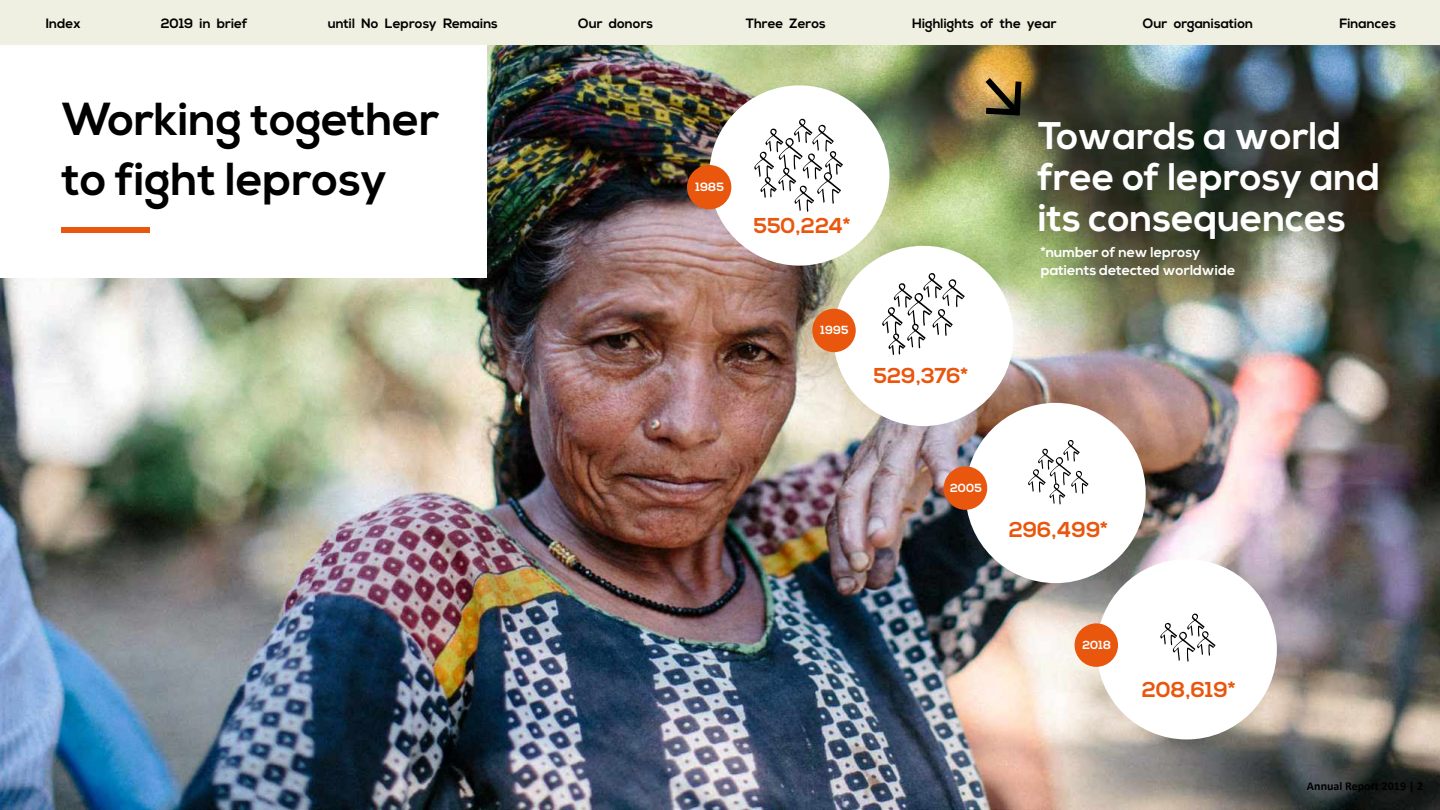
<style>
.page{position:relative;width:1440px;height:810px;background:#fff}
.page>*{position:absolute;margin:0;border:0;box-sizing:border-box;transform-origin:0 0}
.t1{font:700 46.2px/60.1px "Nexa";color:#000}
.t2{font:700 38.47px/40.9px "Nexa";color:#fff}
.t3{font:700 21.52px "Nexa";color:#e9560d}
.t4{font:700 14.25px/18.8px "Nexa";color:#fff}
.t5{font:700 13.5px "Nexa";color:#000}
.t6{font:700 12px "Calibri";color:#000}
.t7{font:700 12px "Nexa";color:#fff}
.t8{font:700 11.77px "Nexa";color:#fff}
</style>
<div class="page">
<img style="left:0;top:45px;width:1440px;height:765px">
<div style="left:0;top:45px;width:486px;height:233px;background:#fff"></div>
<svg style="left:986px;top:78px;width:36px;height:38px"></svg>
<div style="left:0;top:0;width:1440px;height:45px;background:#f0f0e2"></div>
<div style="left:833px;top:246px;width:181px;height:180px;background:#fff;border-radius:50%"></div>
<svg style="left:882px;top:273px;width:83px;height:82px"></svg>
<div style="left:812px;top:309px;width:44px;height:43px;background:#e9560d;border-radius:50%"></div>
<div style="left:965px;top:403px;width:181px;height:180px;background:#fff;border-radius:50%"></div>
<svg style="left:1028px;top:440px;width:61px;height:65px"></svg>
<div style="left:944px;top:466px;width:43px;height:44px;background:#e9560d;border-radius:50%"></div>
<div style="left:1097px;top:559px;width:180px;height:180px;background:#fff;border-radius:50%"></div>
<svg style="left:1160px;top:614px;width:56px;height:48px"></svg>
<div style="left:1075px;top:623px;width:43px;height:44px;background:#e9560d;border-radius:50%"></div>
<div style="left:62px;top:228px;width:88px;height:5px;background:#e9560d"></div>
<div style="left:709px;top:85px;width:180px;height:181px;background:#fff;border-radius:50%"></div>
<svg style="left:754px;top:119px;width:89px;height:69px"></svg>
<div style="left:687px;top:165px;width:44px;height:44px;background:#e9560d;border-radius:50%"></div>
<p class="t5" style="left:46px;top:17px;width:36px">Index</p>
<p class="t5" style="left:161px;top:17px;width:88px">2019 in brief</p>
<p class="t5" style="left:328px;top:17px;width:172px">until No Leprosy Remains</p>
<p class="t5" style="left:578px;top:17px;width:77px">Our donors</p>
<p class="t5" style="left:746px;top:17px;width:82px">Three Zeros</p>
<p class="t5" style="left:912px;top:17px;width:146px">Highlights of the year</p>
<p class="t5" style="left:1143px;top:17px;width:112px">Our organisation</p>
<p class="t5" style="left:1339px;top:17px;width:58px">Finances</p>
<h1 class="t1" style="left:62px;top:93px;width:379px">Working together to fight leprosy</h1>
<p class="t7" style="left:695px;top:181px;width:30px">1985</p>
<h3 class="t3" style="left:754px;top:216px;width:98px">550,224*</h3>
<p class="t8" style="left:821px;top:325px;width:29px">1995</p>
<h3 class="t3" style="left:874px;top:366px;width:96px">529,376*</h3>
<h2 class="t2" style="left:1038px;top:119px;width:344px">Towards a world free of leprosy and its consequences</h2>
<p class="t4" style="left:1041px;top:244px;width:196px">*number of new leprosy patients detected worldwide</p>
<p class="t8" style="left:950px;top:483px;width:33px">2005</p>
<h3 class="t3" style="left:1009px;top:519px;width:101px">296,499*</h3>
<p class="t8" style="left:1083px;top:640px;width:30px">2018</p>
<h3 class="t3" style="left:1142px;top:679px;width:95px">208,619*</h3>
<p class="t6" style="left:1307px;top:781px;width:118px">Annual Report 2019 | 2</p>
</div>
